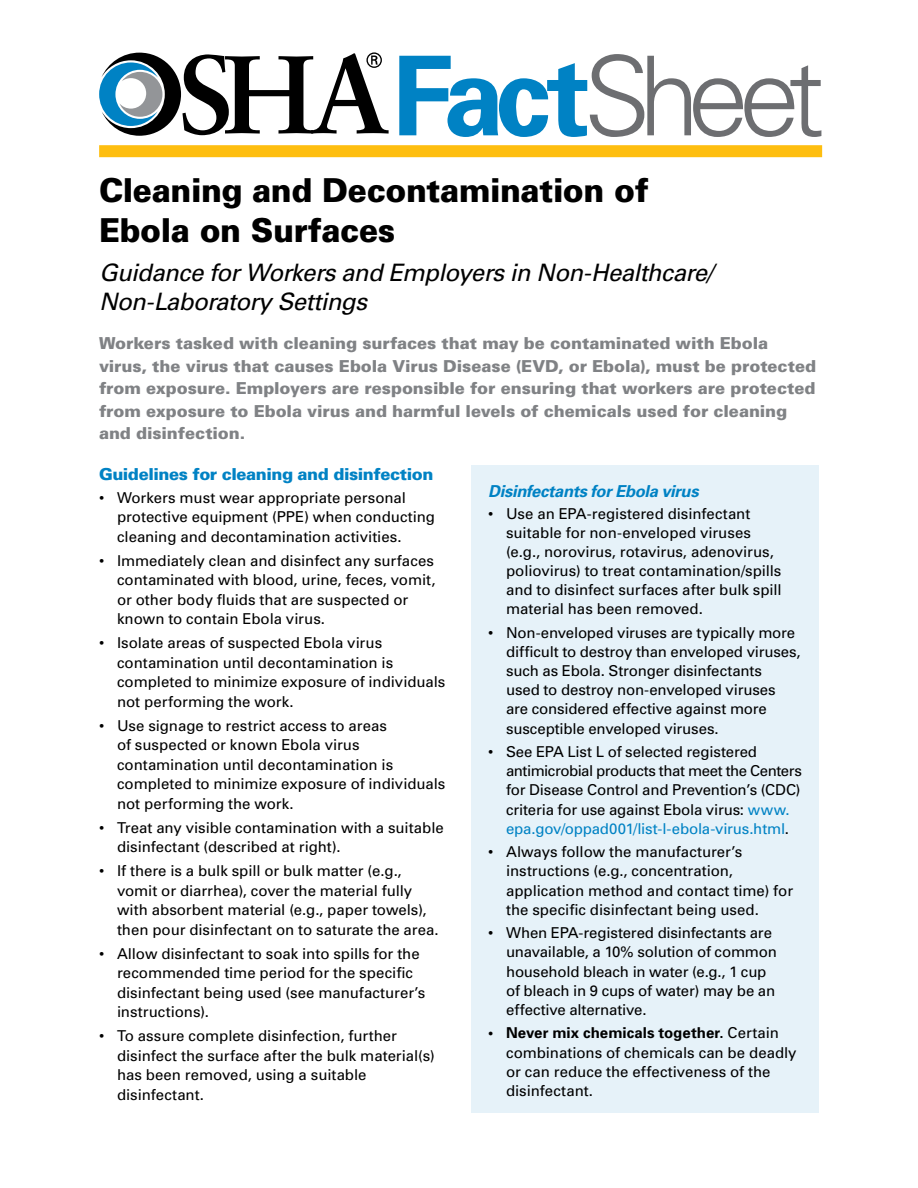
<style>
.page{position:relative;width:918px;height:1188px;background:#fff}
.page>*{position:absolute;margin:0;border:0;box-sizing:border-box;transform-origin:0 0}
.t1{font:300 110.25px "Univers";letter-spacing:-.11em;color:#6d6e71}
.Title_of_FactSheet{font:900 33px/39.6px "Univers";letter-spacing:-.01em;color:#000;scale:.95 1}
.Title_of_FactSheet-2{font:italic 24px/28.8px "Univers";letter-spacing:-.025em;color:#000}
.Highlighted_Paragrap{font:900 16.5px/22.5px "Univers";letter-spacing:-.005em;color:#808285}
.Subhead{font:900 16.5px "Univers";letter-spacing:-.025em;color:#0082c4}
.Sub-Subhead{font:italic 700 16.5px "Univers";letter-spacing:-.02em;color:#0082c4}
.Bullet{font:15px/19.5px "Univers";letter-spacing:-.005em;color:#000}
.s1{font-weight:700;color:#0082c4}
.s2{color:#0082c4}
.s3{font-weight:700}
</style>
<div class="page">
<div style="left:99px;top:145px;width:723px;height:12px;background:#febe10"></div>
<svg style="left:99px;top:52px;width:290px;height:84px"></svg>
<div style="left:472px;top:466px;width:347px;height:647px;background:#e6f2f9"></div>
<p class="t1" style="left:392px;top:30px;width:434px"><span class="s1">Fact</span>Sheet</p>
<p class="Title_of_FactSheet" style="left:99px;top:170px;width:580px">Cleaning and Decontamination of<br>Ebola on Surfaces</p>
<p class="Title_of_FactSheet-2" style="left:99px;top:258px;width:616px">Guidance for Workers and Employers in Non-Healthcare/<br>Non-Laboratory Settings</p>
<p class="Highlighted_Paragrap" style="left:99px;top:331px;width:719px">Workers tasked with cleaning surfaces that may be contaminated with Ebola virus, the virus that causes Ebola Virus Disease (EVD, or Ebola), must be protected from exposure. Employers are responsible for ensuring that workers are protected from exposure to Ebola virus and harmful levels of chemicals used for cleaning and disinfection.</p>
<p class="Subhead" style="left:99px;top:464px;width:336px">Guidelines for cleaning and disinfection</p>
<p class="Bullet" style="left:117px;top:487px;width:320px;text-indent:-18px">• Workers must wear appropriate personal protective equipment (PPE) when conducting cleaning and decontamination activities.</p>
<p class="Bullet" style="left:117px;top:550px;width:320px;text-indent:-18px">• Immediately clean and disinfect any surfaces contaminated with blood, urine, feces, vomit, or other body fluids that are suspected or known to contain Ebola virus.</p>
<p class="Bullet" style="left:117px;top:633px;width:330px;text-indent:-18px">• Isolate areas of suspected Ebola virus contamination until decontamination is completed to minimize exposure of individuals not performing the work.</p>
<p class="Bullet" style="left:117px;top:715px;width:330px;text-indent:-18px">• Use signage to restrict access to areas<br>of suspected or known Ebola virus contamination until decontamination is completed to minimize exposure of individuals not performing the work.</p>
<p class="Bullet" style="left:117px;top:817px;width:328px;text-indent:-18px">• Treat any visible contamination with a suitable disinfectant (described at right).</p>
<p class="Bullet" style="left:117px;top:861px;width:323px;text-indent:-18px">• If there is a bulk spill or bulk matter (e.g., vomit or diarrhea), cover the material fully with absorbent material (e.g., paper towels), then pour disinfectant on to saturate the area.</p>
<p class="Bullet" style="left:117px;top:943px;width:310px;text-indent:-18px">• Allow disinfectant to soak into spills for the recommended time period for the specific disinfectant being used (see manufacturer’s instructions).</p>
<p class="Bullet" style="left:117px;top:1026px;width:319px;text-indent:-18px">• To assure complete disinfection, further disinfect the surface after the bulk material(s) has been removed, using a suitable disinfectant.</p>
<p class="Sub-Subhead" style="left:488px;top:480px;width:212px">Disinfectants for Ebola virus</p>
<p class="Bullet" style="left:506px;top:504px;width:277px;text-indent:-18px">• Use an EPA-registered disinfectant suitable for non-enveloped viruses (e.g., norovirus, rotavirus, adenovirus, poliovirus) to treat contamination/spills and to disinfect surfaces after bulk spill material has been removed.</p>
<p class="Bullet" style="left:506px;top:623px;width:296px;text-indent:-18px">• Non-enveloped viruses are typically more difficult to destroy than enveloped viruses, such as Ebola. Stronger disinfectants<br>used to destroy non-enveloped viruses are considered effective against more susceptible enveloped viruses.</p>
<p class="Bullet" style="left:506px;top:742px;width:297px;text-indent:-18px">• See EPA List L of selected registered antimicrobial products that meet the Centers for Disease Control and Prevention’s (CDC) criteria for use against Ebola virus: <span class="s2">www. epa.gov/oppad001/list-l-ebola-virus.html</span>.</p>
<p class="Bullet" style="left:506px;top:842px;width:289px;text-indent:-18px">• Always follow the manufacturer’s instructions (e.g., concentration, application method and contact time) for the specific disinfectant being used.</p>
<p class="Bullet" style="left:506px;top:923px;width:272px;text-indent:-18px">• When EPA-registered disinfectants are unavailable, a 10% solution of common household bleach in water (e.g., 1 cup of bleach in 9 cups of water) may be an effective alternative.</p>
<p class="Bullet" style="left:506px;top:1023px;width:292px;line-height:19px;text-indent:-18px"><span class="s3">• Never mix chemicals together.</span> Certain combinations of chemicals can be deadly or can reduce the effectiveness of the disinfectant.</p>
</div>
